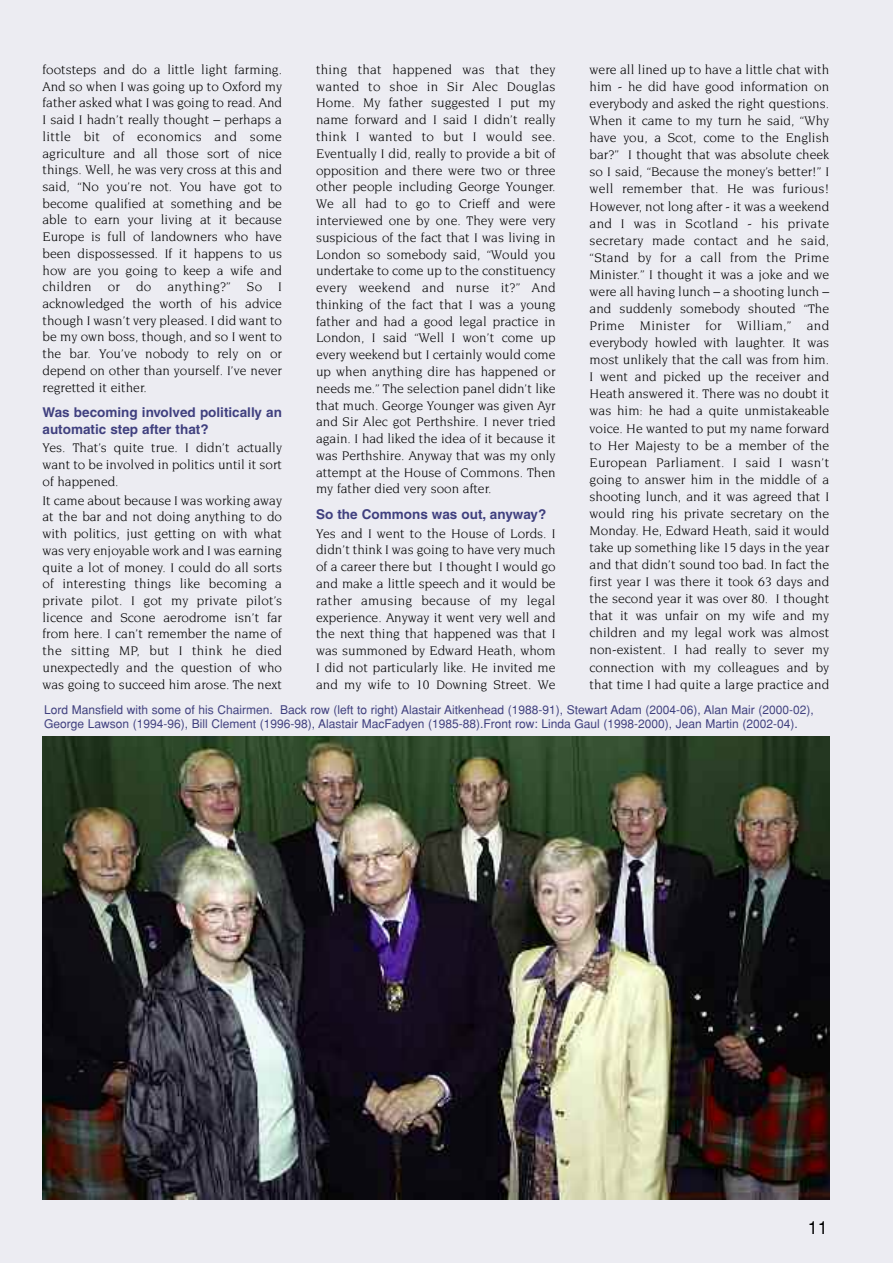
<style>
.page{position:relative;width:893px;height:1263px;background:#ececf2}
.page>*{position:absolute;margin:0;border:0;box-sizing:border-box;transform-origin:0 0}
.t1{font:18px "Helvetica";color:#000}
.t2{font:13.5px/17.1px "Novarese";color:#000;text-align:justify}
.t3{font:700 13.5px/16.6px "Helvetica";color:#40407f}
.t4{font:12px/13.5px "Helvetica";color:#40407f}
</style>
<div class="page">
<img style="left:43px;top:736px;width:786px;height:463px">
<p class="t2" style="left:43px;top:62px;width:241px;line-height:16.6px">footsteps and do a little light farming.<br>And so when I was going up to Oxford my father asked what I was going to read. And I said I hadn’t really thought – perhaps a little bit of economics and some agriculture and all those sort of nice things. Well, he was very cross at this and said, “No you’re not. You have got to become qualified at something and be able to earn your living at it because Europe is full of landowners who have been dispossessed. If it happens to us how are you going to keep a wife and children or do anything?” So I acknowledged the worth of his advice though I wasn’t very pleased. I did want to be my own boss, though, and so I went to the bar. You’ve nobody to rely on or depend on other than yourself. I’ve never regretted it either.</p>
<p class="t3" style="left:43px;top:405px;width:241px">Was becoming involved politically an automatic step after that?</p>
<p class="t2" style="left:43px;top:440px;width:241px;line-height:16.6px">Yes. That’s quite true. I didn’t actually want to be involved in politics until it sort of happened.</p>
<p class="t2" style="left:43px;top:493px;width:241px;line-height:16.6px">It came about because I was working away at the bar and not doing anything to do with politics, just getting on with what was very enjoyable work and I was earning quite a lot of money. I could do all sorts of interesting things like becoming a private pilot. I got my private pilot’s licence and Scone aerodrome isn’t far from here. I can’t remember the name of the sitting MP, but I think he died unexpectedly and the question of who was going to succeed him arose. The next</p>
<p class="t2" style="left:590px;top:62px;width:241px">were all lined up to have a little chat with him - he did have good information on everybody and asked the right questions.<br>When it came to my turn he said, “Why have you, a Scot, come to the English bar?” I thought that was absolute cheek so I said, “Because the money’s better!” I well remember that. He was furious!<br>However, not long after - it was a weekend and I was in Scotland - his private secretary made contact and he said, “Stand by for a call from the Prime Minister.” I thought it was a joke and we were all having lunch – a shooting lunch – and suddenly somebody shouted “The Prime Minister for William,” and everybody howled with laughter. It was most unlikely that the call was from him.<br>I went and picked up the receiver and Heath answered it. There was no doubt it was him: he had a quite unmistakeable voice. He wanted to put my name forward to Her Majesty to be a member of the European Parliament. I said I wasn’t going to answer him in the middle of a shooting lunch, and it was agreed that I would ring his private secretary on the Monday. He, Edward Heath, said it would take up something like 15 days in the year and that didn’t sound too bad. In fact the first year I was there it took 63 days and the second year it was over 80. I thought that it was unfair on my wife and my children and my legal work was almost non-existent. I had really to sever my connection with my colleagues and by that time I had quite a large practice and</p>
<p class="t4" style="left:44px;top:703px;width:771px">Lord Mansfield with some of his Chairmen. Back row (left to right) Alastair Aitkenhead (1988-91), Stewart Adam (2004-06), Alan Mair (2000-02),<br>George Lawson (1994-96), Bill Clement (1996-98), Alastair MacFadyen (1985-88).Front row: Linda Gaul (1998-2000), Jean Martin (2002-04).</p>
<p class="t2" style="left:316px;top:62px;width:241px">thing that happened was that they wanted to shoe in Sir Alec Douglas Home. My father suggested I put my name forward and I said I didn’t really think I wanted to but I would see.<br>Eventually I did, really to provide a bit of opposition and there were two or three other people including George Younger.<br>We all had to go to Crieff and were interviewed one by one. They were very suspicious of the fact that I was living in London so somebody said, “Would you undertake to come up to the constituency every weekend and nurse it?” And thinking of the fact that I was a young father and had a good legal practice in London, I said “Well I won’t come up every weekend but I certainly would come up when anything dire has happened or needs me.” The selection panel didn’t like that much. George Younger was given Ayr and Sir Alec got Perthshire. I never tried again. I had liked the idea of it because it was Perthshire. Anyway that was my only attempt at the House of Commons. Then my father died very soon after.</p>
<p class="t3" style="left:316px;top:507px;width:232px">So the Commons was out, anyway?</p>
<p class="t2" style="left:316px;top:525px;width:241px">Yes and I went to the House of Lords. I didn’t think I was going to have very much of a career there but I thought I would go and make a little speech and it would be rather amusing because of my legal experience. Anyway it went very well and the next thing that happened was that I was summoned by Edward Heath, whom I did not particularly like. He invited me and my wife to 10 Downing Street. We</p>
<h1 class="t1" style="left:808px;top:1217px;width:22px">11</h1>
</div>
